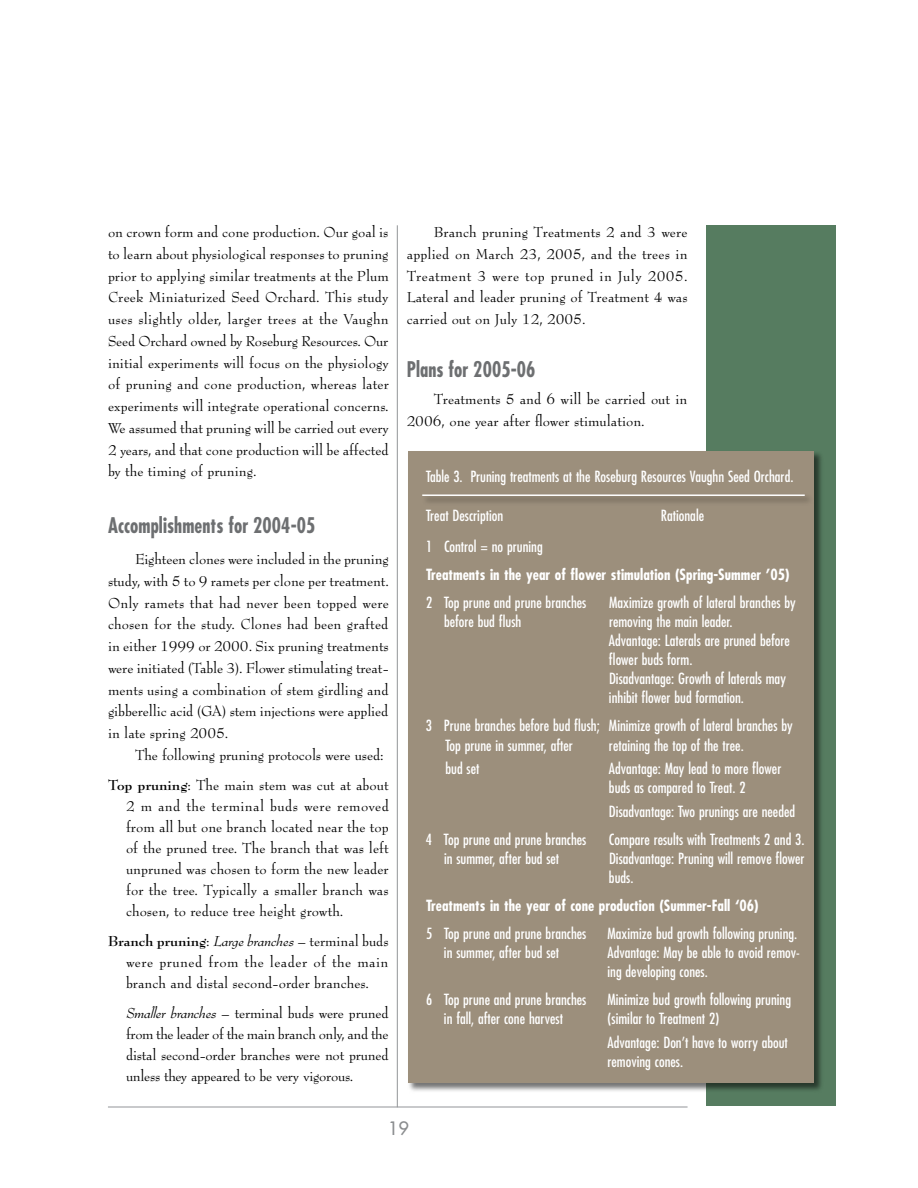
<style>
.page{position:relative;width:918px;height:1188px;background:#fff}
.page>*{position:absolute;margin:0;border:0;box-sizing:border-box;transform-origin:0 0}
.t1{font:700 condensed 21px "Futura";letter-spacing:.005em;color:#6d6f71;scale:.9 1}
.t2{font:18px "Futura";color:#8a8c8e}
.t3{font:15.75px/21.8px "Bernhard Modern Std";color:#000;text-align:justify}
.t4{font:condensed 15px/19px "Futura";color:#fff}
.t5{font:700 condensed 15px "Futura";color:#fff}
.s1{font-weight:700}
.s2{font-style:italic}
</style>
<div class="page">
<hr style="left:397px;top:225px;width:1px;height:882px;background:#939598">
<div style="left:706px;top:226px;width:130px;height:880px;background:#567c60"></div>
<hr style="left:108px;top:1107px;width:580px;height:1px;background:#939598">
<div style="left:407px;top:450px;width:417px;height:643px;background:#000;opacity:.55"></div>
<div style="left:408px;top:451px;width:406px;height:632px;background:#9c8f7c"></div>
<div style="left:422px;top:493px;width:392px;height:13px;background:#000;opacity:.55"></div>
<hr style="left:422px;top:494px;width:383px;height:2px;background:#fff">
<p class="t3" style="left:108px;top:222px;width:282px">on crown form and cone production. Our goal is to learn about physiological responses to pruning prior to applying similar treatments at the Plum Creek Miniaturized Seed Orchard. This study uses slightly older, larger trees at the Vaughn Seed Orchard owned by Roseburg Resources. Our initial experiments will focus on the physiology of pruning and cone production, whereas later experiments will integrate operational concerns.<br>We assumed that pruning will be carried out every 2 years, and that cone production will be affected by the timing of pruning.</p>
<h1 class="t1" style="left:108px;top:512px;width:232px">Accomplishments for 2004-05</h1>
<p class="t3" style="left:108px;top:549px;width:283px;text-indent:27px">Eighteen clones were included in the pruning study, with 5 to 9 ramets per clone per treatment.<br>Only ramets that had never been topped were chosen for the study. Clones had been grafted in either 1999 or 2000. Six pruning treatments were initiated (Table 3). Flower stimulating treat&shy;ments using a combination of stem girdling and gibberellic acid (GA) stem injections were applied in late spring 2005.</p>
<p class="t3" style="left:108px;top:740px;width:282px;line-height:30px;text-indent:27px">The following pruning protocols were used:<br><span class="s1">Top pruning</span>: The main stem was cut at about</p>
<p class="t3" style="left:126px;top:796px;width:265px;line-height:21px">2 m and the terminal buds were removed from all but one branch located near the top of the pruned tree. The branch that was left unpruned was chosen to form the new leader for the tree. Typically a smaller branch was chosen, to reduce tree height growth.</p>
<p class="t3" style="left:126px;top:931px;width:264px;line-height:21px;text-indent:-18px"><span class="s1">Branch pruning</span>: <span class="s2">Large branches</span> – terminal buds were pruned from the leader of the main branch and distal second-order branches.</p>
<p class="t3" style="left:126px;top:1003px;width:264px;line-height:21px"><span class="s2">Smaller branches</span> – terminal buds were pruned from the leader of the main branch only, and the distal second-order branches were not pruned unless they appeared to be very vigorous.</p>
<p class="t3" style="left:407px;top:222px;width:282px;text-indent:27px">Branch pruning Treatments 2 and 3 were applied on March 23, 2005, and the trees in Treatment 3 were top pruned in July 2005.<br>Lateral and leader pruning of Treatment 4 was carried out on July 12, 2005.</p>
<h1 class="t1" style="left:407px;top:355px;width:144px">Plans for 2005-06</h1>
<p class="t3" style="left:407px;top:389px;width:282px;text-indent:27px">Treatments 5 and 6 will be carried out in<br>2006, one year after flower stimulation.</p>
<p class="t4" style="left:426px;top:467px;width:369px">Table 3. Pruning treatments at the Roseburg Resources Vaughn Seed Orchard.</p>
<p class="t4" style="left:426px;top:506px;width:79px">Treat Description</p>
<p class="t4" style="left:661px;top:506px;width:45px">Rationale</p>
<p class="t4" style="left:426px;top:537px;width:118px">1 Control = no pruning</p>
<p class="t5" style="left:426px;top:565px;width:365px">Treatments in the year of flower stimulation (Spring-Summer ’05)</p>
<p class="t4" style="left:426px;top:593px;width:162px">2 Top prune and prune branches</p>
<p class="t4" style="left:609px;top:593px;width:188px">Maximize growth of lateral branches by</p>
<p class="t4" style="left:444px;top:612px;width:79px">before bud flush</p>
<p class="t4" style="left:609px;top:612px;width:182px">removing the main leader.<br>Advantage: Laterals are pruned before flower buds form.<br>Disadvantage: Growth of laterals may inhibit flower bud formation.</p>
<p class="t4" style="left:445px;top:716px;width:349px;text-indent:-20px">3 Prune branches before bud flush; Minimize growth of lateral branches by<br>Top prune in summer, after</p>
<p class="t4" style="left:609px;top:735px;width:136px">retaining the top of the tree.</p>
<p class="t4" style="left:445px;top:759px;width:35px">bud set</p>
<p class="t4" style="left:609px;top:759px;width:174px">Advantage: May lead to more flower buds as compared to Treat. 2</p>
<p class="t4" style="left:609px;top:801px;width:188px">Disadvantage: Two prunings are needed</p>
<p class="t4" style="left:426px;top:829px;width:162px">4 Top prune and prune branches</p>
<p class="t4" style="left:609px;top:829px;width:197px">Compare results with Treatments 2 and 3.</p>
<p class="t4" style="left:444px;top:848px;width:117px">in summer, after bud set</p>
<p class="t4" style="left:609px;top:848px;width:197px">Disadvantage: Pruning will remove flower buds.</p>
<p class="t5" style="left:426px;top:896px;width:334px">Treatments in the year of cone production (Summer-Fall ‘06)</p>
<p class="t4" style="left:426px;top:924px;width:162px">5 Top prune and prune branches</p>
<p class="t4" style="left:608px;top:924px;width:191px">Maximize bud growth following pruning.</p>
<p class="t4" style="left:444px;top:943px;width:117px">in summer, after bud set</p>
<p class="t4" style="left:607px;top:943px;width:194px">Advantage: May be able to avoid remov&shy;ing developing cones.</p>
<p class="t4" style="left:426px;top:990px;width:162px">6 Top prune and prune branches</p>
<p class="t4" style="left:608px;top:990px;width:185px">Minimize bud growth following pruning</p>
<p class="t4" style="left:444px;top:1009px;width:121px">in fall, after cone harvest</p>
<p class="t4" style="left:607px;top:1006px;width:182px;line-height:23.5px">(similar to Treatment 2)<br>Advantage: Don’t have to worry about</p>
<p class="t4" style="left:607px;top:1052px;width:77px">removing cones.</p>
<p class="t2" style="left:388px;top:1117px;width:21px">19</p>
</div>
